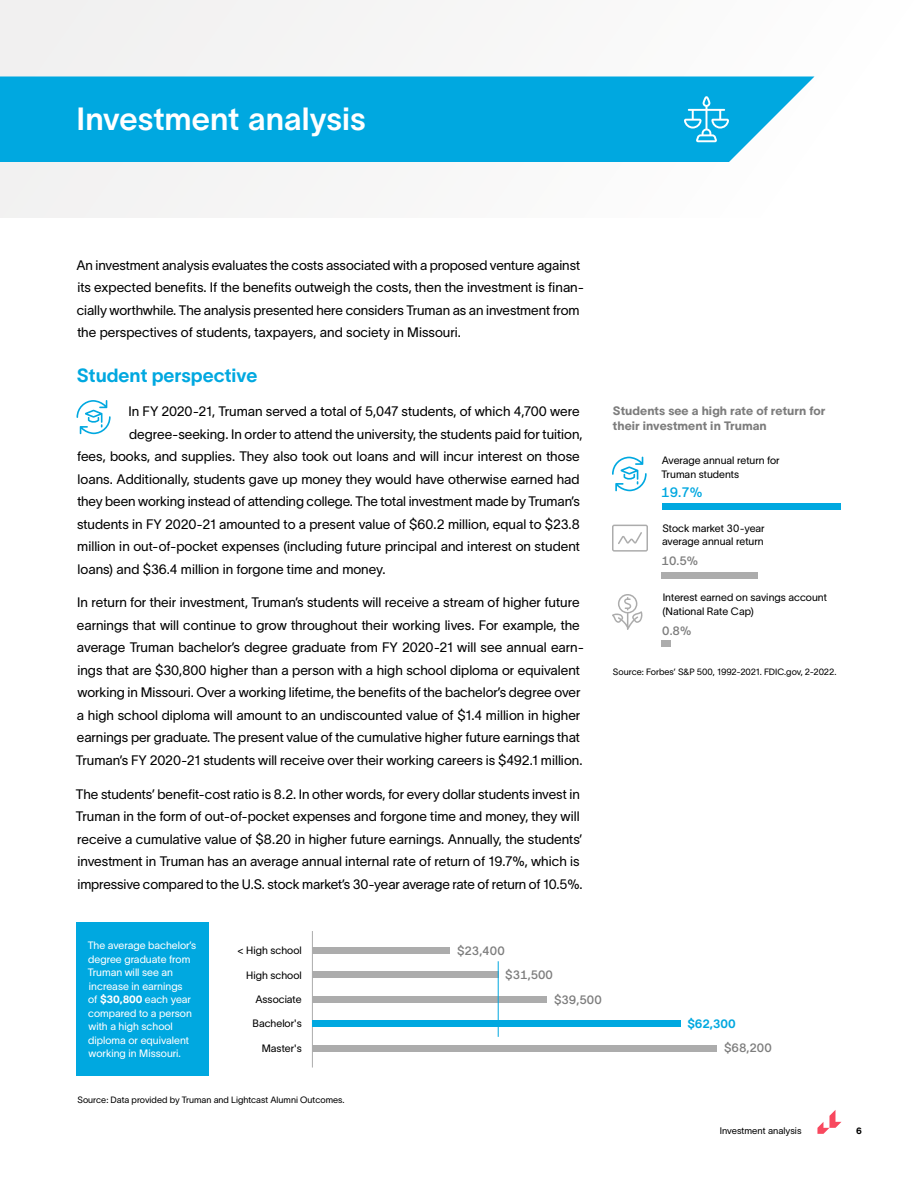
<style>
.page{position:relative;width:918px;height:1188px;background:#fff}
.page>*{position:absolute;margin:0;border:0;box-sizing:border-box;transform-origin:0 0}
.t1{font:612px "Chartwell Bars Vertical";color:#acacac;scale:.15 1}
.t2{font:540px "Chartwell Bars Vertical";color:#acacac;scale:.15 1}
.Heading_2_White{font:31.5px "TWK Lausanne 600";color:#fff}
.Heading_3_Secondary{font:18.75px "TWK Lausanne 700";color:#00a8e0}
.t3{font:13.5px/22.5px "TWK Lausanne 300";color:#000}
.t4{font:13.5px "TWK Lausanne 500";color:#00a8e0}
.Figure_Title{font:12px/15px "TWK Lausanne 800";letter-spacing:.005em;color:#7d7d7d}
.t5{font:12px "TWK Lausanne 500";color:#7d7d7d}
.t6{font:12px "TWK Lausanne 700";color:#00a8e0}
.Figure_text{font:10.5px/13.5px "TWK Lausanne 300";color:#000}
.Figure_text-2{font:10.5px/13.5px "TWK Lausanne 300";color:#fff}
.t7{font:9.3px "TWK Lausanne 300";letter-spacing:.005em;color:#000}
.Figure_footnote{font:9px "TWK Lausanne 300";color:#000}
.t8{font:9px "TWK Lausanne 800";color:#000}
.s1{color:#00a8e0}
.s2{font-family:"TWK Lausanne 800"}
</style>
<div class="page">
<svg style="left:817px;top:1110px;width:24px;height:24px"></svg>
<div style="left:0;top:0;width:918px;height:218px;background:#f8f7f7"></div>
<div style="left:0;top:77px;width:814px;height:85px;background:#00a8e0"></div>
<svg style="left:612px;top:594px;width:31px;height:36px"></svg>
<svg style="left:612px;top:457px;width:35px;height:34px"></svg>
<svg style="left:612px;top:525px;width:36px;height:27px"></svg>
<svg style="left:77px;top:400px;width:34px;height:34px"></svg>
<div style="left:76px;top:922px;width:133px;height:154px;background:#00a8e0"></div>
<hr style="left:312px;top:931px;width:1px;height:137px;background:#acacac">
<hr style="left:498px;top:961px;width:1px;height:76px;background:#00a8e0">
<svg style="left:684px;top:96px;width:45px;height:46px;background:#37bae6"></svg>
<p class="Heading_2_White" style="left:76px;top:97px;width:291px">Investment analysis</p>
<p class="t3" style="left:76px;top:253px;width:509px">An investment analysis evaluates the costs associated with a proposed venture against its expected benefits. If the benefits outweigh the costs, then the investment is finan&shy;cially worthwhile. The analysis presented here considers Truman as an investment from the perspectives of students, taxpayers, and society in Missouri.</p>
<p class="Heading_3_Secondary" style="left:77px;top:363px;width:182px">Student perspective</p>
<p class="t3" style="left:129px;top:399px;width:453px">In FY 2020-21, Truman served a total of 5,047 students, of which 4,700 were</p>
<p class="t3" style="left:129px;top:422px;width:455px">degree-seeking. In order to attend the university, the students paid for tuition,</p>
<p class="t3" style="left:77px;top:444px;width:504px">fees, books, and supplies. They also took out loans and will incur interest on those</p>
<p class="t3" style="left:78px;top:467px;width:504px">loans. Additionally, students gave up money they would have otherwise earned had</p>
<p class="t3" style="left:77px;top:489px;width:504px">they been working instead of attending college. The total investment made by Truman’s</p>
<p class="t3" style="left:77px;top:512px;width:504px">students in FY 2020-21 amounted to a present value of $60.2 million, equal to $23.8</p>
<p class="t3" style="left:77px;top:534px;width:504px">million in out-of-pocket expenses (including future principal and interest on student</p>
<p class="t3" style="left:78px;top:557px;width:309px">loans) and $36.4 million in forgone time and money.</p>
<p class="t3" style="left:76px;top:590px;width:510px">In return for their investment, Truman’s students will receive a stream of higher future earnings that will continue to grow throughout their working lives. For example, the average Truman bachelor’s degree graduate from FY 2020-21 will see annual earn&shy;ings that are $30,800 higher than a person with a high school diploma or equivalent working in Missouri. Over a working lifetime, the benefits of the bachelor’s degree over a high school diploma will amount to an undiscounted value of $1.4 million in higher earnings per graduate. The present value of the cumulative higher future earnings that Truman’s FY 2020-21 students will receive over their working careers is $492.1 million.</p>
<p class="t3" style="left:76px;top:782px;width:508px">The students’ benefit-cost ratio is 8.2. In other words, for every dollar students invest in Truman in the form of out-of-pocket expenses and forgone time and money, they will receive a cumulative value of $8.20 in higher future earnings. Annually, the students’ investment in Truman has an average annual internal rate of return of 19.7%, which is impressive compared to the U.S. stock market’s 30-year average rate of return of 10.5%.</p>
<p class="Figure_Title" style="left:613px;top:403px;width:214px">Students see a high rate of return for their investment in Truman</p>
<p class="Figure_text" style="left:662px;top:453px;width:120px">Average annual return for<br>Truman students</p>
<p class="t4" style="left:661px;top:483px;width:43px">19.7%</p>
<p class="t1" style="left:1248px;top:498px;width:1023px;rotate:90deg"><span class="s1">39</span>+21+2</p>
<p class="Figure_text" style="left:662px;top:521px;width:104px">Stock market 30-year average annual return</p>
<p class="t5" style="left:662px;top:553px;width:38px">10.5%</p>
<p class="Figure_text" style="left:663px;top:590px;width:166px">Interest earned on savings account (National Rate Cap)</p>
<p class="t5" style="left:662px;top:622px;width:31px">0.8%</p>
<p class="Figure_footnote" style="left:613px;top:665px;width:225px">Source: Forbes’ S&amp;P 500, 1992-2021. FDIC.gov, 2-2022.</p>
<p class="Figure_text-2" style="left:88px;top:938px;width:110px">The average bachelor’s degree graduate from<br>Truman will see an increase in earnings<br>of <span class="s2">$30,800</span> each year compared to a person with a high school diploma or equivalent working in Missouri.</p>
<p class="t2" style="left:830px;top:943px;width:749px;rotate:90deg">34+46+58<span class="s1">9</span>+100</p>
<p class="t5" style="left:457px;top:942px;width:49px">$23,400</p>
<p class="Figure_text" style="left:238px;top:943px;width:66px">&lt; High school</p>
<p class="Figure_text" style="left:246px;top:967px;width:57px">High school</p>
<p class="Figure_text" style="left:255px;top:992px;width:48px">Associate</p>
<p class="Figure_text" style="left:252px;top:1016px;width:51px">Bachelor's</p>
<p class="Figure_text" style="left:262px;top:1041px;width:41px">Master's</p>
<p class="t5" style="left:505px;top:966px;width:49px">$31,500</p>
<p class="t5" style="left:554px;top:991px;width:49px">$39,500</p>
<p class="t6" style="left:687px;top:1015px;width:50px">$62,300</p>
<p class="t5" style="left:724px;top:1040px;width:49px">$68,200</p>
<p class="Figure_footnote" style="left:77px;top:1093px;width:269px">Source: Data provided by Truman and Lightcast Alumni Outcomes.</p>
<p class="t7" style="left:720px;top:1124px;width:83px">Investment analysis</p>
<p class="t8" style="left:856px;top:1124px;width:7px">6</p>
</div>
